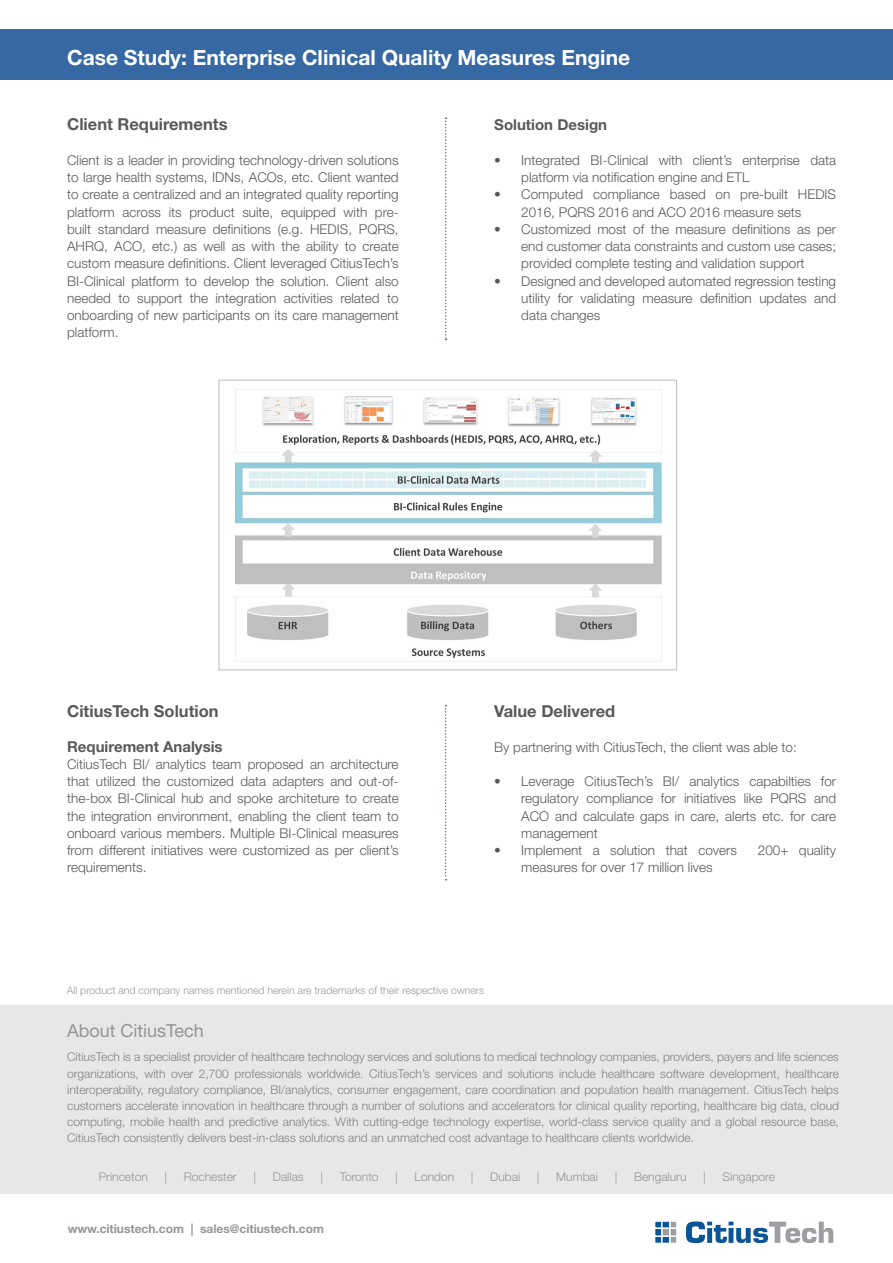
<style>
.page{position:relative;width:893px;height:1263px;background:#fff}
.page>*{position:absolute;margin:0;border:0;box-sizing:border-box;transform-origin:0 0}
.t1{font:700 21px "Helvetica Neue";color:#fff}
.t2{font:18px "Helvetica Neue";color:#939698}
.t3{font:700 16.5px "Helvetica Neue";color:#58595b}
.t4{font:700 15px "Helvetica Neue";color:#58595b}
.t5{font:300 13.5px/17.2px "Helvetica Neue";color:#58595b;text-align:justify}
.t6{font:300 12px/16.2px "Helvetica Neue";color:#808285;text-align:justify}
.t7{font:300 12px "Helvetica Neue";color:#939598}
.t8{font:700 12px "Helvetica Neue";color:#939598}
.t9{font:300 10.5px "Helvetica Neue";color:#999b9e}
</style>
<div class="page">
<div style="left:0;top:1005px;width:893px;height:189px;background:#e6e7e8"></div>
<div style="left:0;top:29px;width:893px;height:50px;background:#3668a4"></div>
<img style="left:236px;top:396px;width:425px;height:266px">
<div style="left:219px;top:380px;width:458px;height:290px;border:1px solid #bcbdc0"></div>
<svg style="left:445px;top:118px;width:2px;height:222px"></svg>
<div style="left:655px;top:1236px;width:7px;height:7px;background:#095595"></div>
<div style="left:654px;top:1235px;width:8px;height:9px;border:1px solid #fff"></div>
<div style="left:655px;top:1221px;width:7px;height:7px;background:#095595"></div>
<div style="left:654px;top:1220px;width:8px;height:9px;border:1px solid #fff"></div>
<div style="left:670px;top:1221px;width:7px;height:7px;background:#9c9ea1"></div>
<div style="left:669px;top:1220px;width:9px;height:9px;border:1px solid #fff"></div>
<div style="left:670px;top:1236px;width:7px;height:7px;background:#9c9ea1"></div>
<div style="left:669px;top:1235px;width:9px;height:9px;border:1px solid #fff"></div>
<div style="left:662px;top:1236px;width:8px;height:7px;background:#095595"></div>
<div style="left:661px;top:1235px;width:9px;height:9px;border:1px solid #fff"></div>
<div style="left:662px;top:1221px;width:8px;height:7px;background:#095595"></div>
<div style="left:661px;top:1220px;width:9px;height:9px;border:1px solid #fff"></div>
<div style="left:655px;top:1228px;width:7px;height:8px;background:#095595"></div>
<div style="left:654px;top:1227px;width:8px;height:10px;border:1px solid #fff"></div>
<div style="left:670px;top:1228px;width:7px;height:8px;background:#9c9ea1"></div>
<div style="left:669px;top:1227px;width:9px;height:10px;border:1px solid #fff"></div>
<div style="left:661px;top:1227px;width:9px;height:10px;background:#9c9ea1;border:1px solid #fff"></div>
<svg style="left:686px;top:1221px;width:147px;height:22px"></svg>
<svg style="left:445px;top:705px;width:2px;height:175px"></svg>
<p class="t1" style="left:67px;top:45px;width:565px">Case Study: Enterprise Clinical Quality Measures Engine</p>
<p class="t3" style="left:67px;top:114px;width:162px">Client Requirements</p>
<p class="t5" style="left:67px;top:151px;width:333px">Client is a leader in providing technology-driven solutions to large health systems, IDNs, ACOs, etc. Client wanted to create a centralized and an integrated quality reporting platform across its product suite, equipped with pre&shy;built standard measure definitions (e.g. HEDIS, PQRS, AHRQ, ACO, etc.) as well as with the ability to create custom measure definitions. Client leveraged CitiusTech’s BI-Clinical platform to develop the solution. Client also needed to support the integration activities related to onboarding of new participants on its care management platform.</p>
<p class="t4" style="left:494px;top:116px;width:114px">Solution Design</p>
<p class="t5" style="left:521px;top:151px;width:316px;text-indent:-27px">• Integrated BI-Clinical with client’s enterprise data platform via notification engine and ETL</p>
<p class="t5" style="left:494px;top:186px;width:343px;text-align:center">• Computed compliance based on pre-built HEDIS<br>2016, PQRS 2016 and ACO 2016 measure sets</p>
<p class="t5" style="left:521px;top:220px;width:316px;text-indent:-27px">• Customized most of the measure definitions as per end customer data constraints and custom use cases; provided complete testing and validation support</p>
<p class="t5" style="left:521px;top:272px;width:316px;text-indent:-27px">• Designed and developed automated regression testing utility for validating measure definition updates and data changes</p>
<p class="t3" style="left:67px;top:701px;width:153px">CitiusTech Solution</p>
<p class="t4" style="left:67px;top:737px;width:157px">Requirement Analysis</p>
<p class="t5" style="left:67px;top:755px;width:333px">CitiusTech BI/ analytics team proposed an architecture that utilized the customized data adapters and out-of&shy;the-box BI-Clinical hub and spoke architeture to create the integration environment, enabling the client team to onboard various members. Multiple BI-Clinical measures from different initiatives were customized as per client’s requirements.</p>
<p class="t3" style="left:494px;top:701px;width:122px">Value Delivered</p>
<p class="t5" style="left:494px;top:738px;width:304px">By partnering with CitiusTech, the client was able to:</p>
<p class="t5" style="left:521px;top:772px;width:316px;text-indent:-27px">• Leverage CitiusTech’s BI/ analytics capabilties for regulatory compliance for initiatives like PQRS and ACO and calculate gaps in care, alerts etc. for care management</p>
<p class="t5" style="left:494px;top:841px;width:244px">• Implement a solution that covers</p>
<p class="t5" style="left:758px;top:841px;width:80px">200+ quality</p>
<p class="t5" style="left:521px;top:858px;width:193px">measures for over 17 million lives</p>
<p class="t9" style="left:67px;top:984px;width:419px">All product and company names mentioned herein are trademarks of their respective owners</p>
<p class="t2" style="left:67px;top:1020px;width:138px">About CitiusTech</p>
<p class="t6" style="left:67px;top:1049px;width:773px">CitiusTech is a specialist provider of healthcare technology services and solutions to medical technology companies, providers, payers and life sciences organizations, with over 2,700 professionals worldwide. CitiusTech’s services and solutions include healthcare software development, healthcare interoperability, regulatory compliance, BI/analytics, consumer engagement, care coordination and population health management. CitiusTech helps customers accelerate innovation in healthcare through a number of solutions and accelerators for clinical quality reporting, healthcare big data, cloud computing, mobile health and predictive analytics. With cutting-edge technology expertise, world-class service quality and a global resource base, CitiusTech consistently delivers best-in-class solutions and an unmatched cost advantage to healthcare clients worldwide.</p>
<p class="t7" style="left:99px;top:1169px;width:51px">Princeton</p>
<p class="t7" style="left:164px;top:1169px;width:4px">|</p>
<p class="t7" style="left:184px;top:1169px;width:54px">Rochester</p>
<p class="t7" style="left:253px;top:1169px;width:4px">|</p>
<p class="t7" style="left:273px;top:1169px;width:32px">Dallas</p>
<p class="t7" style="left:320px;top:1169px;width:4px">|</p>
<p class="t7" style="left:340px;top:1169px;width:40px">Toronto</p>
<p class="t7" style="left:395px;top:1169px;width:4px">|</p>
<p class="t7" style="left:415px;top:1169px;width:41px">London</p>
<p class="t7" style="left:471px;top:1169px;width:4px">|</p>
<p class="t7" style="left:490px;top:1169px;width:32px">Dubai</p>
<p class="t7" style="left:537px;top:1169px;width:4px">|</p>
<p class="t7" style="left:556px;top:1169px;width:43px">Mumbai</p>
<p class="t7" style="left:615px;top:1169px;width:4px">|</p>
<p class="t7" style="left:634px;top:1169px;width:54px">Bengaluru</p>
<p class="t7" style="left:703px;top:1169px;width:4px">|</p>
<p class="t7" style="left:723px;top:1169px;width:54px">Singapore</p>
<p class="t8" style="left:68px;top:1222px;width:258px">www.citiustech.com | sales@citiustech.com</p>
</div>
